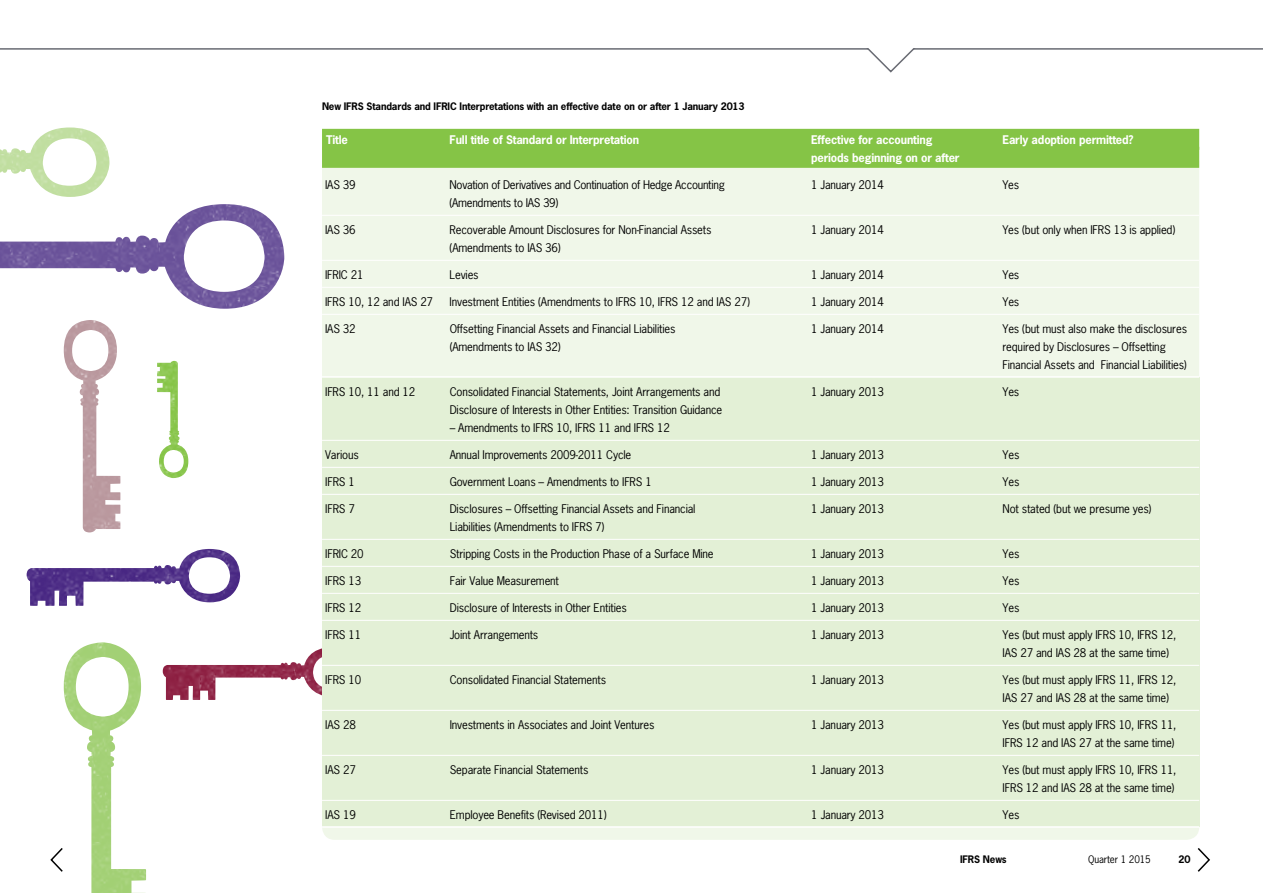
<style>
.page{position:relative;width:1263px;height:893px;background:#fff}
.page>*{position:absolute;margin:0;border:0;box-sizing:border-box;transform-origin:0 0}
.t1{font:11.25px/18px "News Gothic";letter-spacing:-.015em;color:#000}
.t2{font:700 11.25px "News Gothic";letter-spacing:-.015em;color:#fff}
.t3{font:700 9.75px "News Gothic";letter-spacing:-.015em;color:#000}
.t4{font:9.75px "News Gothic";letter-spacing:-.015em;color:#000}
</style>
<div class="page">
<img style="left:0;top:127px;width:1200px;height:712px">
<svg style="left:1197px;top:848px;width:13px;height:24px"></svg>
<svg style="left:49px;top:642px;width:97px;height:251px"></svg>
<hr style="left:0;top:48px;width:1263px;height:2px;background:#696b73">
<svg style="left:864px;top:48px;width:55px;height:25px"></svg>
<div style="left:322px;top:149px;width:877px;height:691px;background:#f0f7e9;border-radius:13px"></div>
<div style="left:322px;top:377px;width:877px;height:450px;background:#e3f0d6"></div>
<div style="left:322px;top:129px;width:877px;height:21px;background:#85c446"></div>
<div style="left:322px;top:147px;width:877px;height:21px;background:#85c446"></div>
<hr style="left:322px;top:215px;width:877px;height:1px;background:#fff">
<hr style="left:322px;top:260px;width:877px;height:1px;background:#fff">
<hr style="left:322px;top:287px;width:877px;height:1px;background:#fff">
<hr style="left:322px;top:314px;width:877px;height:1px;background:#fff">
<hr style="left:322px;top:376px;width:877px;height:2px;background:#fff">
<hr style="left:322px;top:440px;width:877px;height:1px;background:#fff">
<hr style="left:322px;top:467px;width:877px;height:1px;background:#fff">
<hr style="left:322px;top:494px;width:877px;height:1px;background:#fff">
<hr style="left:322px;top:539px;width:877px;height:1px;background:#fff">
<hr style="left:322px;top:566px;width:877px;height:1px;background:#fff">
<hr style="left:322px;top:593px;width:877px;height:1px;background:#fff">
<hr style="left:322px;top:620px;width:877px;height:1px;background:#fff">
<hr style="left:322px;top:665px;width:877px;height:1px;background:#fff">
<hr style="left:322px;top:710px;width:877px;height:1px;background:#fff">
<hr style="left:322px;top:755px;width:877px;height:1px;background:#fff">
<hr style="left:322px;top:800px;width:877px;height:1px;background:#fff">
<hr style="left:322px;top:826px;width:877px;height:2px;background:#fff">
<p class="t3" style="left:322px;top:100px;width:424px">New IFRS Standards and IFRIC Interpretations with an effective date on or after 1 January 2013</p>
<p class="t2" style="left:326px;top:132px;width:23px">Title</p>
<p class="t2" style="left:450px;top:132px;width:191px">Full title of Standard or Interpretation</p>
<p class="t2" style="left:811px;top:132px;width:123px">Effective for accounting</p>
<p class="t2" style="left:1002px;top:132px;width:133px">Early adoption permitted?</p>
<p class="t2" style="left:811px;top:150px;width:150px">periods beginning on or after</p>
<p class="t1" style="left:325px;top:175px;width:32px">IAS 39</p>
<p class="t1" style="left:450px;top:175px;width:277px">Novation of Derivatives and Continuation of Hedge Accounting</p>
<p class="t1" style="left:811px;top:175px;width:74px">1 January 2014</p>
<p class="t1" style="left:1002px;top:175px;width:18px">Yes</p>
<p class="t1" style="left:450px;top:193px;width:110px">(Amendments to IAS 39)</p>
<p class="t1" style="left:325px;top:220px;width:32px">IAS 36</p>
<p class="t1" style="left:450px;top:220px;width:263px">Recoverable Amount Disclosures for Non-Financial Assets</p>
<p class="t1" style="left:811px;top:220px;width:74px">1 January 2014</p>
<p class="t1" style="left:1002px;top:220px;width:174px">Yes (but only when IFRS 13 is applied)</p>
<p class="t1" style="left:450px;top:238px;width:113px">(Amendments to IAS 36)</p>
<p class="t1" style="left:325px;top:265px;width:40px">IFRIC 21</p>
<p class="t1" style="left:450px;top:265px;width:31px">Levies</p>
<p class="t1" style="left:811px;top:265px;width:74px">1 January 2014</p>
<p class="t1" style="left:1002px;top:265px;width:18px">Yes</p>
<p class="t1" style="left:325px;top:292px;width:109px">IFRS 10, 12 and IAS 27</p>
<p class="t1" style="left:450px;top:292px;width:302px">Investment Entities (Amendments to IFRS 10, IFRS 12 and IAS 27)</p>
<p class="t1" style="left:811px;top:292px;width:74px">1 January 2014</p>
<p class="t1" style="left:1002px;top:292px;width:18px">Yes</p>
<p class="t1" style="left:325px;top:319px;width:32px">IAS 32</p>
<p class="t1" style="left:450px;top:319px;width:227px">Offsetting Financial Assets and Financial Liabilities</p>
<p class="t1" style="left:811px;top:319px;width:74px">1 January 2014</p>
<p class="t1" style="left:1002px;top:319px;width:186px">Yes (but must also make the disclosures</p>
<p class="t1" style="left:450px;top:337px;width:113px">(Amendments to IAS 32)</p>
<p class="t1" style="left:1002px;top:337px;width:186px">required by Disclosures – Offsetting<br>Financial Assets and Financial Liabilities)</p>
<p class="t1" style="left:325px;top:382px;width:92px">IFRS 10, 11 and 12</p>
<p class="t1" style="left:450px;top:382px;width:272px">Consolidated Financial Statements, Joint Arrangements and</p>
<p class="t1" style="left:811px;top:382px;width:74px">1 January 2013</p>
<p class="t1" style="left:1002px;top:382px;width:18px">Yes</p>
<p class="t1" style="left:450px;top:400px;width:274px">Disclosure of Interests in Other Entities: Transition Guidance</p>
<p class="t1" style="left:450px;top:418px;width:222px">– Amendments to IFRS 10, IFRS 11 and IFRS 12</p>
<p class="t1" style="left:325px;top:445px;width:35px">Various</p>
<p class="t1" style="left:450px;top:445px;width:183px">Annual Improvements 2009-2011 Cycle</p>
<p class="t1" style="left:811px;top:445px;width:74px">1 January 2013</p>
<p class="t1" style="left:1002px;top:445px;width:18px">Yes</p>
<p class="t1" style="left:325px;top:472px;width:31px">IFRS 1</p>
<p class="t1" style="left:450px;top:472px;width:204px">Government Loans – Amendments to IFRS 1</p>
<p class="t1" style="left:811px;top:472px;width:74px">1 January 2013</p>
<p class="t1" style="left:1002px;top:472px;width:18px">Yes</p>
<p class="t1" style="left:325px;top:499px;width:31px">IFRS 7</p>
<p class="t1" style="left:450px;top:499px;width:247px">Disclosures – Offsetting Financial Assets and Financial</p>
<p class="t1" style="left:811px;top:499px;width:74px">1 January 2013</p>
<p class="t1" style="left:1002px;top:499px;width:150px">Not stated (but we presume yes)</p>
<p class="t1" style="left:450px;top:517px;width:156px">Liabilities (Amendments to IFRS 7)</p>
<p class="t1" style="left:325px;top:544px;width:40px">IFRIC 20</p>
<p class="t1" style="left:450px;top:544px;width:265px">Stripping Costs in the Production Phase of a Surface Mine</p>
<p class="t1" style="left:811px;top:544px;width:74px">1 January 2013</p>
<p class="t1" style="left:1002px;top:544px;width:18px">Yes</p>
<p class="t1" style="left:325px;top:571px;width:38px">IFRS 13</p>
<p class="t1" style="left:450px;top:571px;width:111px">Fair Value Measurement</p>
<p class="t1" style="left:811px;top:571px;width:74px">1 January 2013</p>
<p class="t1" style="left:1002px;top:571px;width:18px">Yes</p>
<p class="t1" style="left:325px;top:598px;width:38px">IFRS 12</p>
<p class="t1" style="left:450px;top:598px;width:178px">Disclosure of Interests in Other Entities</p>
<p class="t1" style="left:811px;top:598px;width:74px">1 January 2013</p>
<p class="t1" style="left:1002px;top:598px;width:18px">Yes</p>
<p class="t1" style="left:325px;top:625px;width:38px">IFRS 11</p>
<p class="t1" style="left:450px;top:625px;width:90px">Joint Arrangements</p>
<p class="t1" style="left:811px;top:625px;width:74px">1 January 2013</p>
<p class="t1" style="left:1002px;top:625px;width:175px">Yes (but must apply IFRS 10, IFRS 12,<br>IAS 27 and IAS 28 at the same time)</p>
<p class="t1" style="left:325px;top:670px;width:38px">IFRS 10</p>
<p class="t1" style="left:450px;top:670px;width:158px">Consolidated Financial Statements</p>
<p class="t1" style="left:811px;top:670px;width:74px">1 January 2013</p>
<p class="t1" style="left:1002px;top:670px;width:175px">Yes (but must apply IFRS 11, IFRS 12,<br>IAS 27 and IAS 28 at the same time)</p>
<p class="t1" style="left:325px;top:715px;width:32px">IAS 28</p>
<p class="t1" style="left:450px;top:715px;width:206px">Investments in Associates and Joint Ventures</p>
<p class="t1" style="left:811px;top:715px;width:74px">1 January 2013</p>
<p class="t1" style="left:1003px;top:715px;width:175px">Yes (but must apply IFRS 10, IFRS 11,<br>IFRS 12 and IAS 27 at the same time)</p>
<p class="t1" style="left:325px;top:760px;width:32px">IAS 27</p>
<p class="t1" style="left:450px;top:760px;width:140px">Separate Financial Statements</p>
<p class="t1" style="left:811px;top:760px;width:74px">1 January 2013</p>
<p class="t1" style="left:1003px;top:760px;width:175px">Yes (but must apply IFRS 10, IFRS 11,<br>IFRS 12 and IAS 28 at the same time)</p>
<p class="t1" style="left:325px;top:805px;width:32px">IAS 19</p>
<p class="t1" style="left:450px;top:805px;width:158px">Employee Benefits (Revised 2011)</p>
<p class="t1" style="left:811px;top:805px;width:74px">1 January 2013</p>
<p class="t1" style="left:1003px;top:805px;width:18px">Yes</p>
<p class="t3" style="left:960px;top:852px;width:48px">IFRS News</p>
<p class="t4" style="left:1088px;top:853px;width:64px">Quarter 1 2015</p>
<p class="t3" style="left:1179px;top:852px;width:13px">20</p>
</div>
